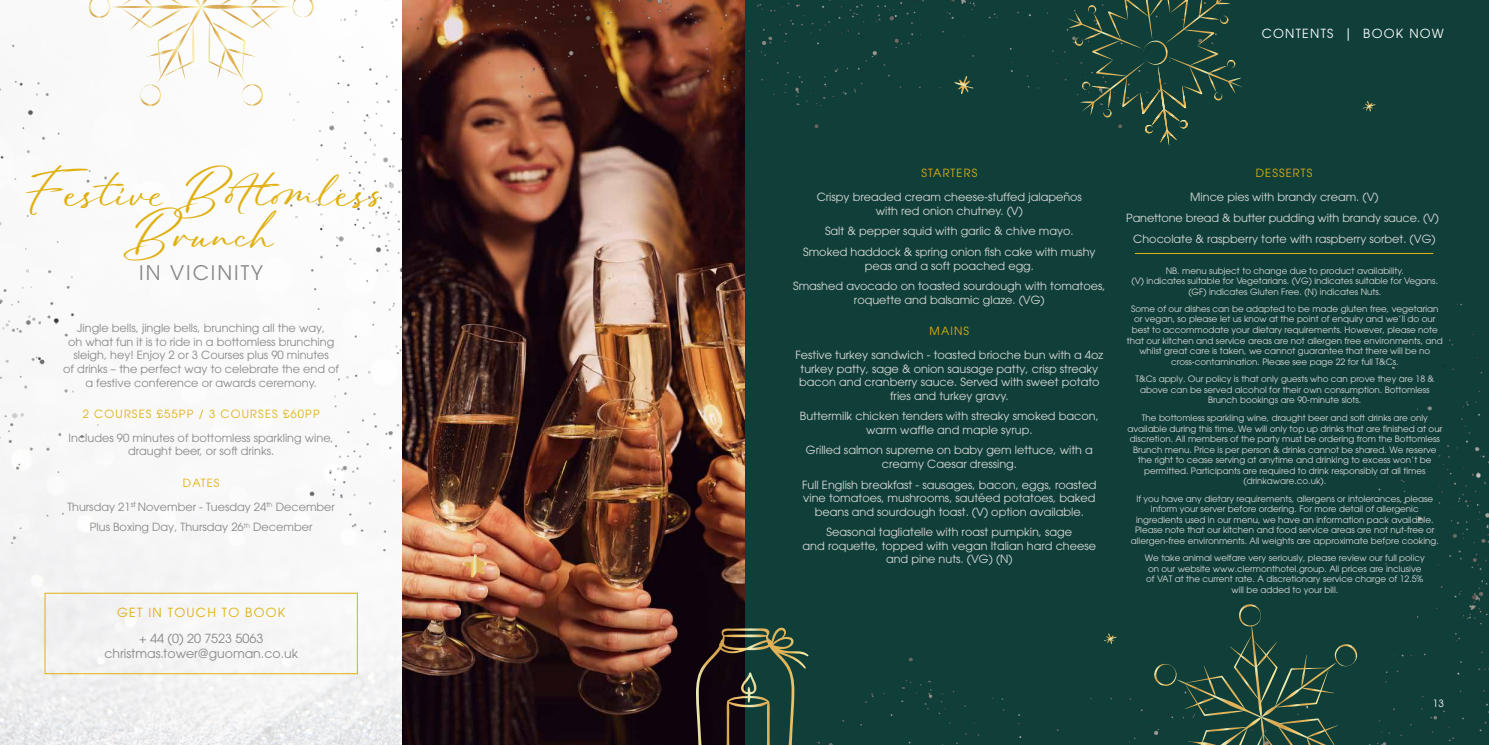
<style>
.page{position:relative;width:1489px;height:745px;background:#fff}
.page>*{position:absolute;margin:0;border:0;box-sizing:border-box;transform-origin:0 0}
.t1{font:35px/42px "Parlare";color:#e0b010;text-align:center}
.t2{font:20px "ITC Avant Garde Pro";letter-spacing:.1em;color:#878787}
.t3{font:12.5px/15px "ITC Avant Garde Pro";color:#878787;text-align:center}
.t4{font:12.5px "ITC Avant Garde Pro";letter-spacing:.1em;color:#e0b010}
.t5{font:12.5px "ITC Avant Garde Pro";letter-spacing:.1em;color:#fff}
.t6{font:11.25px/13.5px "ITC Avant Garde Pro";color:#dadada;text-align:center}
.t7{font:11.25px/13.5px "ITC Avant Garde Pro";color:#878787;text-align:center}
.t8{font:11.25px "ITC Avant Garde Pro";letter-spacing:.1em;color:#e0b010}
.t9{font:10px "ITC Avant Garde Pro";color:#fff}
.t10{font:8.75px/10.5px "ITC Avant Garde Pro";color:#dadada;text-align:center}
.s1{color:#e0b010}
</style>
<div class="page">
<div style="left:744px;top:0;width:744px;height:744px;background:#103f39"></div>
<img style="left:0;top:176px;width:402px;height:568px">
<svg style="left:88px;top:0;width:225px;height:107px"></svg>
<img style="left:289px;top:2px;width:113px;height:572px">
<img style="left:0;top:16px;width:106px;height:545px">
<img style="left:402px;top:152px;width:342px;height:592px">
<svg style="left:1239px;top:604px;width:22px;height:27px"></svg>
<img style="left:1375px;top:303px;width:113px;height:441px">
<img style="left:817px;top:631px;width:565px;height:113px">
<img style="left:343px;top:0;width:577px;height:152px">
<svg style="left:462px;top:554px;width:25px;height:23px"></svg>
<svg style="left:1067px;top:0;width:175px;height:146px"></svg>
<svg style="left:696px;top:627px;width:112px;height:117px"></svg>
<hr style="left:1134px;top:253px;width:299px;height:1px;background:#e0b010">
<svg style="left:954px;top:76px;width:19px;height:18px"></svg>
<svg style="left:1362px;top:101px;width:13px;height:10px"></svg>
<svg style="left:1103px;top:633px;width:13px;height:10px"></svg>
<h1 class="t1" style="left:23px;top:173px;width:358px">Festive Bottomless<br>Brunch</h1>
<h2 class="t2" style="left:139px;top:260px;width:125px">IN VICINITY</h2>
<p class="t7" style="left:63px;top:321px;width:277px">Jingle bells, jingle bells, brunching all the way,<br>oh what fun it is to ride in a bottomless brunching sleigh, hey! Enjoy 2 or 3 Courses plus 90 minutes<br>of drinks – the perfect way to celebrate the end of a festive conference or awards ceremony.</p>
<p class="t8" style="left:83px;top:406px;width:238px">2 COURSES £55PP / 3 COURSES £60PP</p>
<p class="t7" style="left:69px;top:430px;width:266px">Includes 90 minutes of bottomless sparkling wine, draught beer, or soft drinks.</p>
<p class="t7" style="left:67px;top:470px;width:269px;line-height:24.1px"><span class="s1">DATES<br></span>Thursday 21<sup>st</sup> November - Tuesday 24<sup>th</sup> December</p>
<p class="t7" style="left:90px;top:520px;width:224px">Plus Boxing Day, Thursday 26<sup>th</sup> December</p>
<h3 class="t4" style="left:117px;top:604px;width:170px">GET IN TOUCH TO BOOK</h3>
<h3 class="t3" style="left:104px;top:630px;width:195px">+ 44 (0) 20 7523 5063 christmas.tower@guoman.co.uk</h3>
<h3 class="t5" style="left:1261px;top:26px;width:184px">CONTENTS | BOOK NOW</h3>
<p class="t8" style="left:921px;top:166px;width:57px">STARTERS</p>
<p class="t6" style="left:816px;top:190px;width:267px">Crispy breaded cream cheese-stuffed jalapeños with red onion chutney. (V)</p>
<p class="t6" style="left:803px;top:221px;width:294px;line-height:20.6px">Salt &amp; pepper squid with garlic &amp; chive mayo.<br>Smoked haddock &amp; spring onion fish cake with mushy</p>
<p class="t6" style="left:793px;top:255px;width:314px;line-height:20.6px">peas and a soft poached egg.<br>Smashed avocado on toasted sourdough with tomatoes,</p>
<p class="t6" style="left:854px;top:292px;width:192px">roquette and balsamic glaze. (VG)</p>
<p class="t8" style="left:929px;top:323px;width:41px">MAINS</p>
<p class="t6" style="left:795px;top:348px;width:309px">Festive turkey sandwich - toasted brioche bun with a 4oz turkey patty, sage &amp; onion sausage patty, crisp streaky bacon and cranberry sauce. Served with sweet potato fries and turkey gravy.</p>
<p class="t6" style="left:800px;top:409px;width:300px">Buttermilk chicken tenders with streaky smoked bacon, warm waffle and maple syrup.</p>
<p class="t6" style="left:805px;top:443px;width:288px">Grilled salmon supreme on baby gem lettuce, with a creamy Caesar dressing.</p>
<p class="t6" style="left:802px;top:477px;width:296px">Full English breakfast - sausages, bacon, eggs, roasted vine tomatoes, mushrooms, sautéed potatoes, baked beans and sourdough toast. (V) option available.</p>
<p class="t6" style="left:802px;top:525px;width:295px">Seasonal tagliatelle with roast pumpkin, sage<br>and roquette, topped with vegan Italian hard cheese and pine nuts. (VG) (N)</p>
<p class="t8" style="left:1255px;top:166px;width:58px">DESSERTS</p>
<p class="t6" style="left:1126px;top:187px;width:314px;line-height:20.6px">Mince pies with brandy cream. (V)<br>Panettone bread &amp; butter pudding with brandy sauce. (V)<br>Chocolate &amp; raspberry torte with raspberry sorbet. (VG)</p>
<p class="t10" style="left:1131px;top:265px;width:308px">NB. menu subject to change due to product availability.<br>(V) indicates suitable for Vegetarians. (VG) indicates suitable for Vegans. (GF) indicates Gluten Free. (N) indicates Nuts.</p>
<p class="t10" style="left:1126px;top:303px;width:317px">Some of our dishes can be adapted to be made gluten free, vegetarian or vegan, so please let us know at the point of enquiry and we’ll do our best to accommodate your dietary requirements. However, please note that our kitchen and service areas are not allergen free environments, and whilst great care is taken, we cannot guarantee that there will be no cross-contamination. Please see page 22 for full T&amp;Cs.</p>
<p class="t10" style="left:1135px;top:373px;width:300px">T&amp;Cs apply. Our policy is that only guests who can prove they are 18 &amp; above can be served alcohol for their own consumption. Bottomless<br>Brunch bookings are 90-minute slots.</p>
<p class="t10" style="left:1127px;top:412px;width:316px">The bottomless sparkling wine, draught beer and soft drinks are only available during this time. We will only top up drinks that are finished at our discretion. All members of the party must be ordering from the Bottomless Brunch menu. Price is per person &amp; drinks cannot be shared. We reserve the right to cease serving at anytime and drinking to excess won’t be permitted. Participants are required to drink responsibly at all times (drinkaware.co.uk).</p>
<p class="t10" style="left:1130px;top:493px;width:309px">If you have any dietary requirements, allergens or intolerances, please inform your server before ordering. For more detail of allergenic ingredients used in our menu, we have an information pack available.<br>Please note that our kitchen and food service areas are not nut-free or allergen-free environments. All weights are approximate before cooking.</p>
<p class="t10" style="left:1144px;top:552px;width:281px">We take animal welfare very seriously, please review our full policy on our website www.clermonthotel.group. All prices are inclusive of VAT at the current rate. A discretionary service charge of 12.5% will be added to your bill.</p>
<p class="t9" style="left:1432px;top:696px;width:13px">13</p>
</div>
